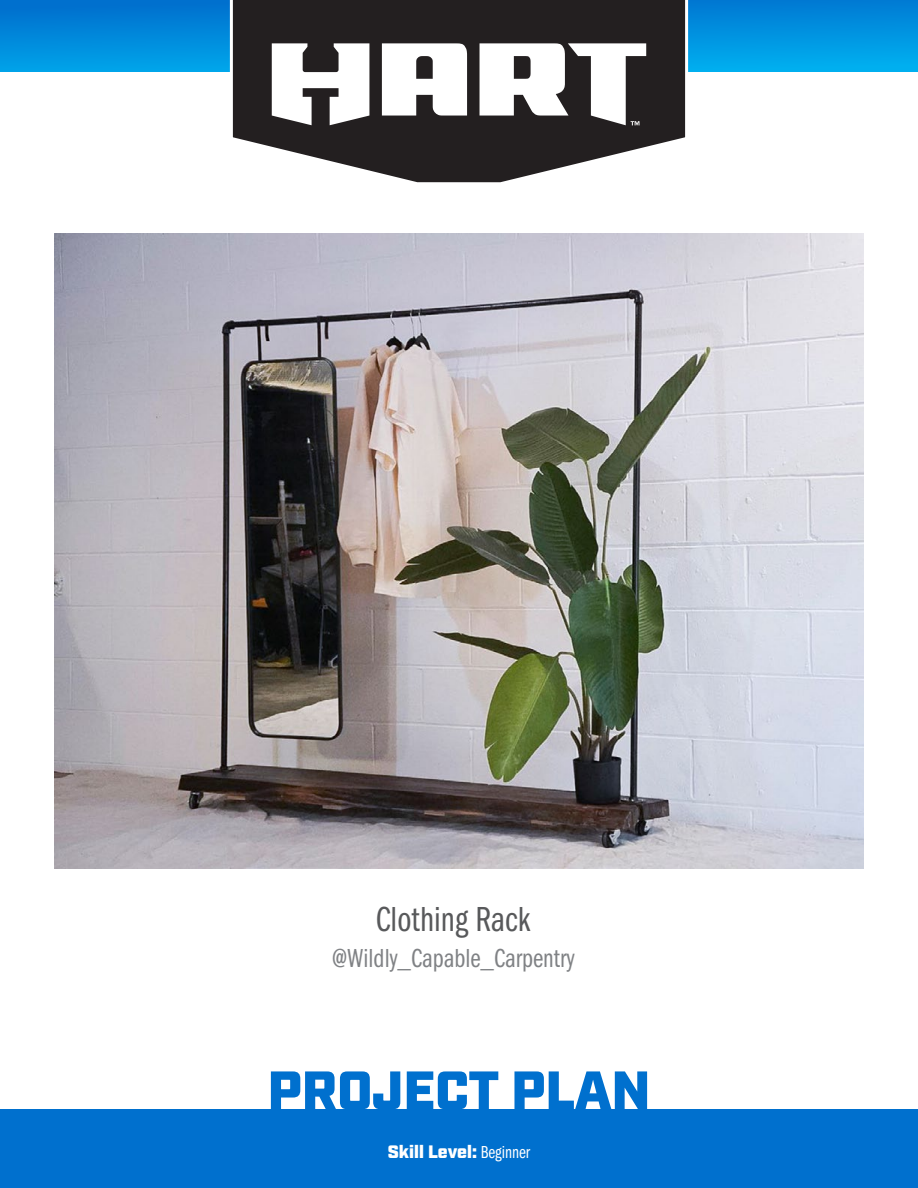
<style>
.page{position:relative;width:918px;height:1188px;background:#fff}
.page>*{position:absolute;margin:0;border:0;box-sizing:border-box;transform-origin:0 0}
.t1{font:900 54px "Industry";color:#0070ce}
.t2{font:36px "ITC Franklin Gothic Std Bk Cp";color:#58595b}
.t3{font:27px "ITC Franklin Gothic Std Bk Cp";color:#808285}
.t4{font:900 18px "Industry";color:#fff}
.s1{font-family:"ITC Franklin Gothic Std Bk Cp";font-weight:400}
</style>
<div class="page">
<div style="left:0;top:1109px;width:918px;height:79px;background:#0070ce"></div>
<div style="left:0;top:0;width:918px;height:72px;background:linear-gradient(to bottom,#0072cf,#00aaed)"></div>
<svg style="left:228px;top:0;width:462px;height:183px"></svg>
<svg style="left:272px;top:43px;width:97px;height:82px"></svg>
<svg style="left:382px;top:43px;width:85px;height:73px"></svg>
<svg style="left:480px;top:43px;width:166px;height:82px"></svg>
<img style="left:54px;top:233px;width:810px;height:635px">
<h2 class="t2" style="left:376px;top:899px;width:156px">Clothing Rack</h2>
<p class="t3" style="left:332px;top:943px;width:244px">@Wildly_Capable_Carpentry</p>
<h1 class="t1" style="left:268px;top:1058px;width:384px">PROJECT PLAN</h1>
<p class="t4" style="left:388px;top:1141px;width:144px">Skill Level: <span class="s1">Beginner</span></p>
</div>
